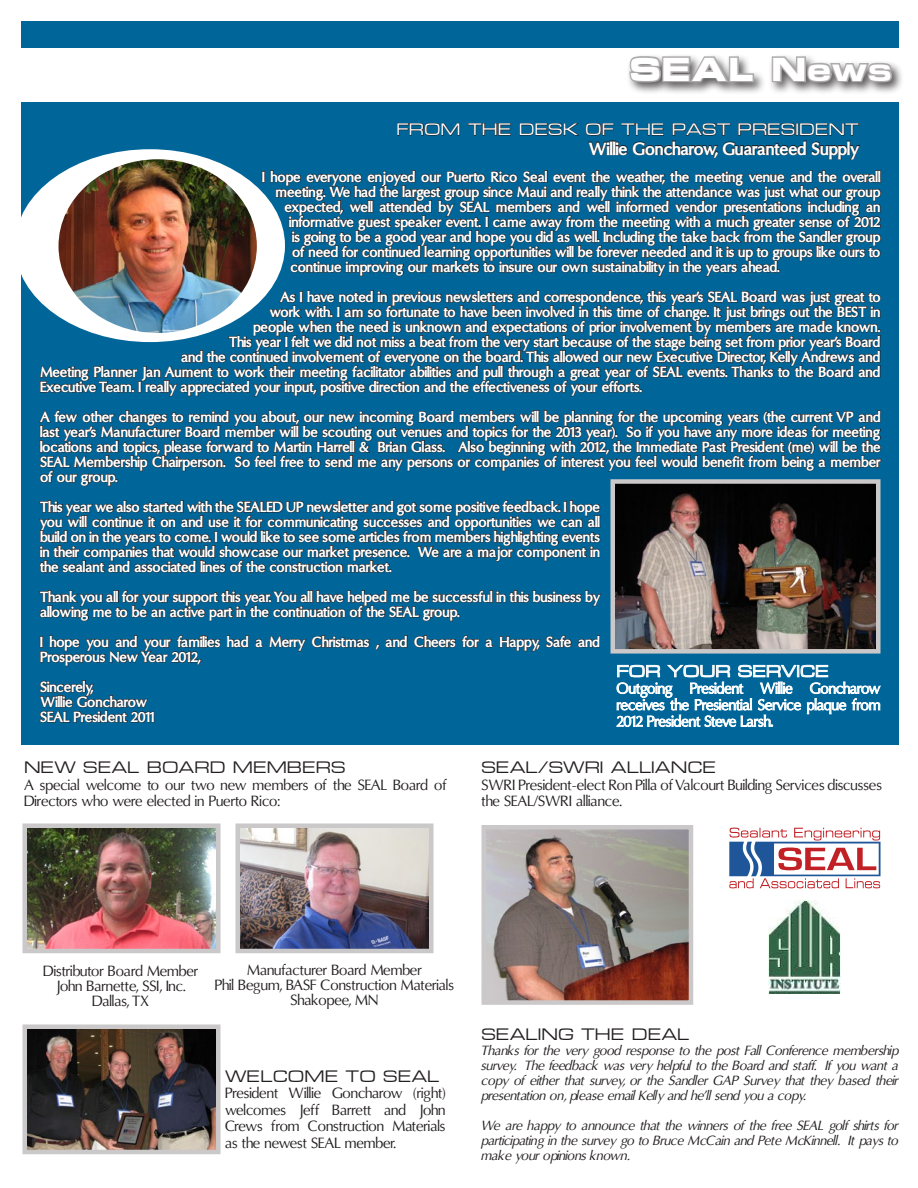
<style>
.page{position:relative;width:918px;height:1188px;background:#fff}
.page>*{position:absolute;margin:0;border:0;box-sizing:border-box;transform-origin:0 0}
.t1{font:700 39px "Metrostyle Extended";color:#fff}
.t2{font:19.5px "Metrostyle Extended";color:#231f20}
.t3{font:19.5px "Metrostyle Extended";color:#fff}
.t4{font:18px "Oregon LDO Black";color:#fff}
.t5{font:15px/15px "Oregon LDO Black";color:#fff;text-align:justify}
.t6{font:15px/16.5px "Oregon LDO";color:#231f20}
.t7{font:15px/16.5px "Oregon LDO";color:#fff;text-align:justify}
.t8{font:italic 13.5px/15px "Oregon LDO";color:#231f20;text-align:justify}
</style>
<div class="page">
<div style="left:21px;top:21px;width:877px;height:723px;background:#069"></div>
<div style="left:15px;top:149px;width:270px;height:193px;background:#fff;border-radius:50%"></div>
<div style="left:0;top:48px;width:918px;height:54px;background:#fff"></div>
<div style="left:626px;top:53px;width:278px;height:42px;background:#231f20;opacity:.75"></div>
<svg style="left:628px;top:54px;width:128px;height:31px"></svg>
<svg style="left:770px;top:53px;width:124px;height:42px"></svg>
<img style="left:58px;top:159px;width:199px;height:131px">
<img style="left:28px;top:829px;width:188px;height:119px">
<div style="left:23px;top:824px;width:198px;height:129px;border:4px solid #cbc8c9"></div>
<img style="left:241px;top:829px;width:188px;height:119px">
<div style="left:236px;top:824px;width:198px;height:129px;border:4px solid #cbc8c9"></div>
<img style="left:28px;top:1029px;width:188px;height:120px">
<div style="left:23px;top:1024px;width:198px;height:130px;border:4px solid #cbc8c9"></div>
<img style="left:487px;top:830px;width:201px;height:170px">
<div style="left:482px;top:825px;width:211px;height:180px;border:4px solid #cbc8c9"></div>
<svg style="left:261px;top:170px;width:620px;height:107px"></svg>
<svg style="left:40px;top:290px;width:841px;height:107px"></svg>
<svg style="left:39px;top:410px;width:843px;height:76px"></svg>
<svg style="left:39px;top:500px;width:562px;height:73px"></svg>
<svg style="left:39px;top:590px;width:562px;height:31px"></svg>
<svg style="left:227px;top:635px;width:22px;height:13px"></svg>
<svg style="left:255px;top:639px;width:8px;height:9px"></svg>
<svg style="left:269px;top:636px;width:37px;height:16px"></svg>
<svg style="left:312px;top:635px;width:96px;height:15px"></svg>
<svg style="left:414px;top:635px;width:42px;height:13px"></svg>
<svg style="left:462px;top:635px;width:31px;height:13px"></svg>
<svg style="left:499px;top:635px;width:73px;height:17px"></svg>
<svg style="left:578px;top:635px;width:22px;height:13px"></svg>
<svg style="left:39px;top:635px;width:182px;height:31px"></svg>
<svg style="left:39px;top:680px;width:116px;height:43px"></svg>
<svg style="left:397px;top:123px;width:63px;height:13px"></svg>
<svg style="left:468px;top:123px;width:43px;height:13px"></svg>
<svg style="left:519px;top:123px;width:60px;height:13px"></svg>
<svg style="left:585px;top:123px;width:275px;height:37px"></svg>
<svg style="left:616px;top:665px;width:265px;height:62px"></svg>
<img style="left:616px;top:484px;width:259px;height:165px">
<div style="left:611px;top:479px;width:269px;height:175px;border:4px solid #cbc8c9"></div>
<img style="left:769px;top:900px;width:72px;height:93px">
<svg style="left:729px;top:828px;width:152px;height:60px"></svg>
<p class="t1" style="left:630px;top:49px;width:264px">SEAL News</p>
<p class="t3" style="left:397px;top:119px;width:464px">FROM THE DESK OF THE PAST PRESIDENT</p>
<p class="t4" style="left:588px;top:138px;width:272px">Willie Goncharow, Guaranteed Supply</p>
<p class="t5" style="left:262px;top:170px;width:620px">I hope everyone enjoyed our Puerto Rico Seal event the weather, the meeting venue and the overall</p>
<p class="t5" style="left:276px;top:185px;width:607px">meeting. We had the largest group since Maui and really think the attendance was just what our group</p>
<p class="t5" style="left:285px;top:200px;width:597px">expected, well attended by SEAL members and well informed vendor presentations including an</p>
<p class="t5" style="left:289px;top:215px;width:593px">informative guest speaker event. I came away from the meeting with a much greater sense of 2012</p>
<p class="t5" style="left:292px;top:230px;width:590px">is going to be a good year and hope you did as well. Including the take back from the Sandler group</p>
<p class="t5" style="left:292px;top:245px;width:590px">of need for continued learning opportunities will be forever needed and it is up to groups like ours to</p>
<p class="t5" style="left:291px;top:260px;width:491px">continue improving our markets to insure our own sustainability in the years ahead.</p>
<p class="t5" style="left:280px;top:290px;width:602px">As I have noted in previous newsletters and correspondence, this year’s SEAL Board was just great to</p>
<p class="t5" style="left:270px;top:305px;width:613px">work with. I am so fortunate to have been involved in this time of change. It just brings out the BEST in</p>
<p class="t5" style="left:253px;top:320px;width:629px">people when the need is unknown and expectations of prior involvement by members are made known.</p>
<p class="t5" style="left:229px;top:335px;width:653px">This year I felt we did not miss a beat from the very start because of the stage being set from prior year’s Board</p>
<p class="t5" style="left:181px;top:350px;width:701px">and the continued involvement of everyone on the board. This allowed our new Executive Director, Kelly Andrews and</p>
<p class="t5" style="left:40px;top:365px;width:842px">Meeting Planner Jan Aument to work their meeting facilitator abilities and pull through a great year of SEAL events. Thanks to the Board and</p>
<p class="t5" style="left:40px;top:380px;width:604px">Executive Team. I really appreciated your input, positive direction and the effectiveness of your efforts.</p>
<p class="t5" style="left:40px;top:410px;width:842px">A few other changes to remind you about, our new incoming Board members will be planning for the upcoming years (the current VP and last year’s Manufacturer Board member will be scouting out venues and topics for the 2013 year). So if you have any more ideas for meeting locations and topics, please forward to Martin Harrell &amp; Brian Glass. Also beginning with 2012, the Immediate Past President (me) will be the SEAL Membership Chairperson. So feel free to send me any persons or companies of interest you feel would benefit from being a member of our group.</p>
<p class="t5" style="left:40px;top:500px;width:562px">This year we also started with the SEALED UP newsletter and got some positive feedback. I hope you will continue it on and use it for communicating successes and opportunities we can all build on in the years to come. I would like to see some articles from members highlighting events in their companies that would showcase our market presence. We are a major component in the sealant and associated lines of the construction market.</p>
<p class="t5" style="left:40px;top:590px;width:562px">Thank you all for your support this year. You all have helped me be successful in this business by allowing me to be an active part in the continuation of the SEAL group.</p>
<p class="t5" style="left:40px;top:635px;width:562px">I hope you and your families had a Merry Christmas , and Cheers for a Happy, Safe and<br>Prosperous New Year 2012,</p>
<p class="t5" style="left:40px;top:680px;width:55px">Sincerely,</p>
<p class="t5" style="left:40px;top:695px;width:109px">Willie Goncharow</p>
<p class="t5" style="left:40px;top:710px;width:116px">SEAL President 2011</p>
<p class="t3" style="left:616px;top:661px;width:214px">FOR YOUR SERVICE</p>
<p class="t7" style="left:616px;top:680px;width:266px">Outgoing President Willie Goncharow receives the Presiential Service plaque from 2012 President Steve Larsh.</p>
<p class="t2" style="left:24px;top:757px;width:323px">NEW SEAL BOARD MEMBERS</p>
<p class="t6" style="left:24px;top:777px;width:424px">A special welcome to our two new members of the SEAL Board of<br>Directors who were elected in Puerto Rico:</p>
<p class="t2" style="left:482px;top:757px;width:236px">SEAL/SWRI ALLIANCE</p>
<p class="t6" style="left:482px;top:777px;width:402px">SWRI President-elect Ron Pilla of Valcourt Building Services discusses the SEAL/SWRI alliance.</p>
<p class="t6" style="left:43px;top:963px;width:157px">Distributor Board Member</p>
<p class="t6" style="left:56px;top:978px;width:131px">John Barnette, SSI, Inc.</p>
<p class="t6" style="left:92px;top:993px;width:58px">Dallas, TX</p>
<p class="t6" style="left:247px;top:962px;width:176px">Manufacturer Board Member</p>
<p class="t6" style="left:215px;top:977px;width:241px">Phil Begum, BASF Construction Materials</p>
<p class="t6" style="left:291px;top:992px;width:89px">Shakopee, MN</p>
<p class="t2" style="left:225px;top:1066px;width:216px">WELCOME TO SEAL</p>
<p class="t6" style="left:225px;top:1085px;width:222px;text-align:justify">President Willie Goncharow (right) welcomes Jeff Barrett and John Crews from Construction Materials as the newest SEAL member.</p>
<p class="t2" style="left:482px;top:1025px;width:210px">SEALING THE DEAL</p>
<p class="t8" style="left:482px;top:1044px;width:419px">Thanks for the very good response to the post Fall Conference membership survey. The feedback was very helpful to the Board and staff. If you want a copy of either that survey, or the Sandler GAP Survey that they based their presentation on, please email Kelly and he’ll send you a copy.</p>
<p class="t8" style="left:482px;top:1119px;width:419px">We are happy to announce that the winners of the free SEAL golf shirts for participating in the survey go to Bruce McCain and Pete McKinnell. It pays to make your opinions known.</p>
</div>
